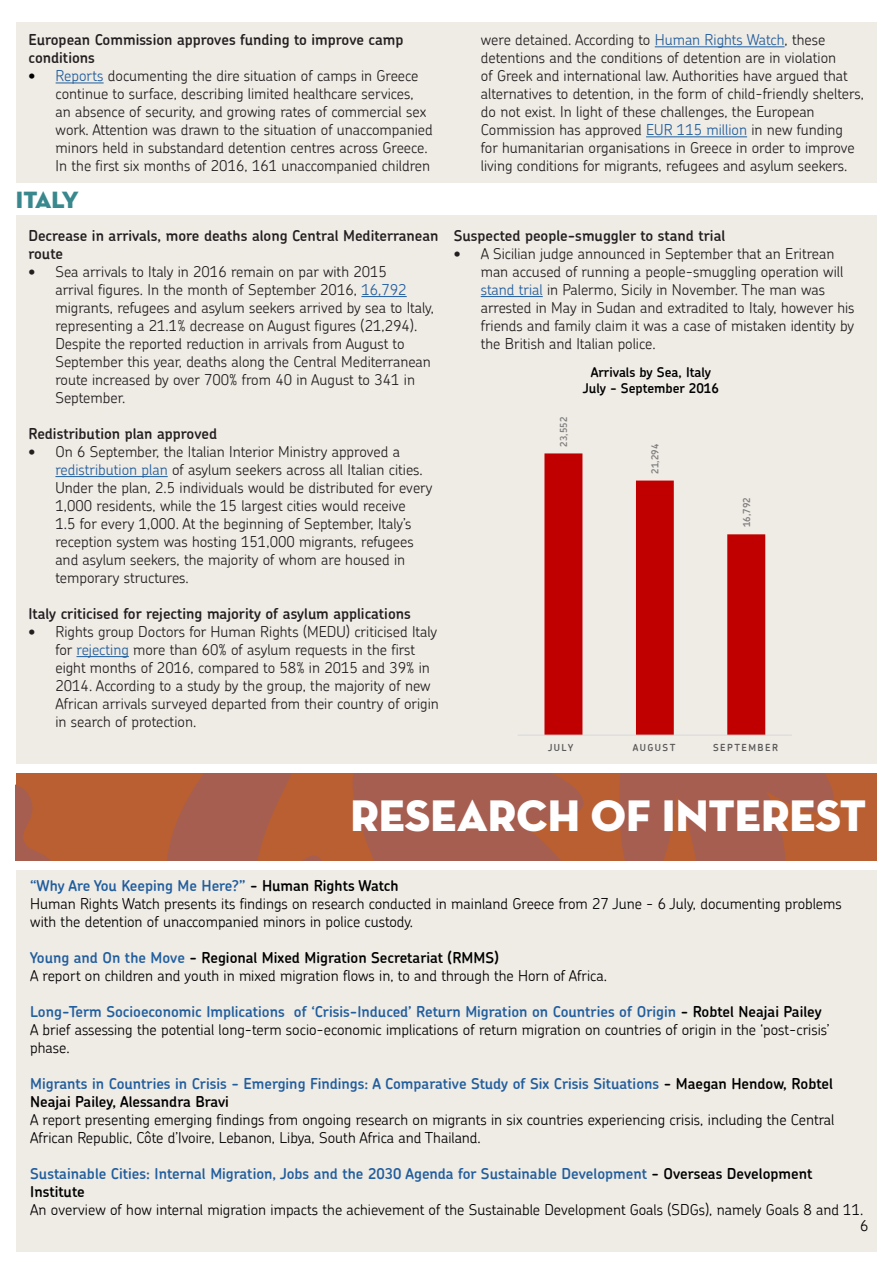
<style>
.page{position:relative;width:893px;height:1263px;background:#fff}
.page>*{position:absolute;margin:0;border:0;box-sizing:border-box;transform-origin:0 0}
.t1{font:45px "Neutra Disp Titling";color:#fff}
.t2{font:24px "Neutra Disp Titling";letter-spacing:-.05em;color:#38888d}
.t3{font:300 15px/18px "Chevin";color:#231f20}
.t4{font:300 15px/18px "Chevin";color:#000}
.t5{font:600 15px/18px "Chevin";color:#215e9e}
.t6{font:600 15px/18px "Chevin";color:#231f20}
.t7{font:600 13.5px/16.2px "Chevin";color:#000;text-align:center}
.t8{font:600 9.75px "Chevin";letter-spacing:.15em;color:#595959}
.t9{font:600 9.75px "Chevin";letter-spacing:.005em;color:#7f7f7f}
.s1{color:#000}
.s2{color:#215e9e}
.s3{font-weight:600;color:#215e9e}
.s4{font-weight:600}
</style>
<div class="page">
<div style="left:16px;top:22px;width:861px;height:161px;background:#efebe5"></div>
<div style="left:16px;top:216px;width:861px;height:548px;background:#efebe5"></div>
<hr style="left:56px;top:83px;width:48px;height:1px;background:#215e9e">
<hr style="left:655px;top:47px;width:129px;height:1px;background:#215e9e">
<hr style="left:646px;top:137px;width:101px;height:1px;background:#215e9e">
<div style="left:16px;top:774px;width:861px;height:87px;background:#ba5f31"></div>
<svg style="left:16px;top:785px;width:35px;height:76px"></svg>
<svg style="left:352px;top:774px;width:482px;height:87px"></svg>
<svg style="left:167px;top:774px;width:155px;height:87px"></svg>
<div style="left:16px;top:870px;width:861px;height:382px;background:#efebe5"></div>
<hr style="left:361px;top:296px;width:46px;height:1px;background:#215e9e">
<hr style="left:55px;top:476px;width:113px;height:1px;background:#215e9e">
<hr style="left:77px;top:656px;width:52px;height:1px;background:#215e9e">
<hr style="left:481px;top:296px;width:62px;height:1px;background:#215e9e">
<svg style="left:544px;top:453px;width:221px;height:282px"></svg>
<hr style="left:518px;top:735px;width:274px;height:1px;background:#d9d9d9">
<p class="t6" style="left:29px;top:30px;width:376px">European Commission approves funding to improve camp conditions</p>
<p class="t3" style="left:56px;top:66px;width:379px;text-indent:-27px"><span class="s1">•</span> <span class="s2">Reports</span> documenting the dire situation of camps in Greece continue to surface, describing limited healthcare services, an absence of security, and growing rates of commercial sex work. Attention was drawn to the situation of unaccompanied minors held in substandard detention centres across Greece.<br>In the first six months of 2016, 161 unaccompanied children</p>
<h2 class="t2" style="left:16px;top:185px;width:64px">ITALY</h2>
<p class="t6" style="left:28px;top:226px;width:411px">Decrease in arrivals, more deaths along Central Mediterranean route</p>
<p class="t3" style="left:55px;top:262px;width:380px;text-indent:-27px">• Sea arrivals to Italy in 2016 remain on par with 2015<br>arrival figures. In the month of September 2016, <span class="s2">16,792 </span>migrants, refugees and asylum seekers arrived by sea to Italy, representing a 21.1% decrease on August figures (21,294).<br>Despite the reported reduction in arrivals from August to September this year, deaths along the Central Mediterranean route increased by over 700% from 40 in August to 341 in September.</p>
<p class="t6" style="left:28px;top:424px;width:190px">Redistribution plan approved</p>
<p class="t3" style="left:55px;top:442px;width:379px;text-indent:-27px">• On 6 September, the Italian Interior Ministry approved a <span class="s2">redistribution plan</span> of asylum seekers across all Italian cities.<br>Under the plan, 2.5 individuals would be distributed for every 1,000 residents, while the 15 largest cities would receive<br>1.5 for every 1,000. At the beginning of September, Italy’s reception system was hosting 151,000 migrants, refugees and asylum seekers, the majority of whom are housed in temporary structures.</p>
<p class="t6" style="left:28px;top:604px;width:384px">Italy criticised for rejecting majority of asylum applications</p>
<p class="t3" style="left:55px;top:622px;width:385px;text-indent:-27px">• Rights group Doctors for Human Rights (MEDU) criticised Italy for <span class="s2">rejecting</span> more than 60% of asylum requests in the first eight months of 2016, compared to 58% in 2015 and 39% in 2014. According to a study by the group, the majority of new African arrivals surveyed departed from their country of origin in search of protection.</p>
<p class="t3" style="left:481px;top:30px;width:384px">were detained. According to <span class="s2">Human Rights Watch</span>, these detentions and the conditions of detention are in violation<br>of Greek and international law. Authorities have argued that alternatives to detention, in the form of child-friendly shelters, do not exist. In light of these challenges, the European Commission has approved <span class="s2">EUR 115 million</span> in new funding<br>for humanitarian organisations in Greece in order to improve living conditions for migrants, refugees and asylum seekers.</p>
<p class="t6" style="left:454px;top:226px;width:273px">Suspected people-smuggler to stand trial</p>
<p class="t3" style="left:481px;top:244px;width:375px;text-indent:-27px">• A Sicilian judge announced in September that an Eritrean man accused of running a people-smuggling operation will <span class="s2">stand trial</span> in Palermo, Sicily in November. The man was arrested in May in Sudan and extradited to Italy, however his friends and family claim it was a case of mistaken identity by the British and Italian police.</p>
<p class="t7" style="left:583px;top:364px;width:138px">Arrivals by Sea, Italy<br>July - September 2016</p>
<p class="t9" style="left:557px;top:447px;width:31px;rotate:-90deg">23,552</p>
<p class="t9" style="left:649px;top:474px;width:31px;rotate:-90deg">21,294</p>
<p class="t9" style="left:740px;top:527px;width:31px;rotate:-90deg">16,792</p>
<p class="t8" style="left:548px;top:741px;width:27px">JULY</p>
<p class="t8" style="left:633px;top:741px;width:44px">AUGUST</p>
<p class="t8" style="left:713px;top:741px;width:67px">SEPTEMBER</p>
<h1 class="t1" style="left:351px;top:787px;width:517px">RESEARCH OF INTEREST</h1>
<p class="t4" style="left:30px;top:876px;width:813px"><span class="s3">“Why Are You Keeping Me Here?”</span> <span class="s4">- Human Rights Watch<br></span>Human Rights Watch presents its findings on research conducted in mainland Greece from 27 June - 6 July, documenting problems with the detention of unaccompanied minors in police custody.</p>
<p class="t4" style="left:30px;top:948px;width:578px"><span class="s3">Young and On the Move</span> <span class="s4">- Regional Mixed Migration Secretariat (RMMS)<br></span>A report on children and youth in mixed migration flows in, to and through the Horn of Africa.</p>
<p class="t4" style="left:30px;top:1002px;width:801px"><span class="s3">Long-Term Socioeconomic Implications of ‘Crisis-Induced’ Return Migration on Countries of Origin</span> <span class="s4">- Robtel Neajai Pailey<br></span>A brief assessing the potential long-term socio-economic implications of return migration on countries of origin in the ‘post-crisis’ phase.</p>
<p class="t5" style="left:30px;top:1074px;width:804px">Migrants in Countries in Crisis - Emerging Findings: A Comparative Study of Six Crisis Situations <span class="s1">- Maegan Hendow, Robtel<br>Neajai Pailey, Alessandra Bravi</span></p>
<p class="t4" style="left:30px;top:1110px;width:806px">A report presenting emerging findings from ongoing research on migrants in six countries experiencing crisis, including the Central<br>African Republic, Côte d’Ivoire, Lebanon, Libya, South Africa and Thailand.</p>
<p class="t5" style="left:30px;top:1164px;width:784px">Sustainable Cities: Internal Migration, Jobs and the 2030 Agenda for Sustainable Development <span class="s1">- Overseas Development<br>Institute</span></p>
<p class="t4" style="left:30px;top:1200px;width:835px">An overview of how internal migration impacts the achievement of the Sustainable Development Goals (SDGs), namely Goals 8 and 11.</p>
<p class="t4" style="left:860px;top:1216px;width:10px">6</p>
</div>
